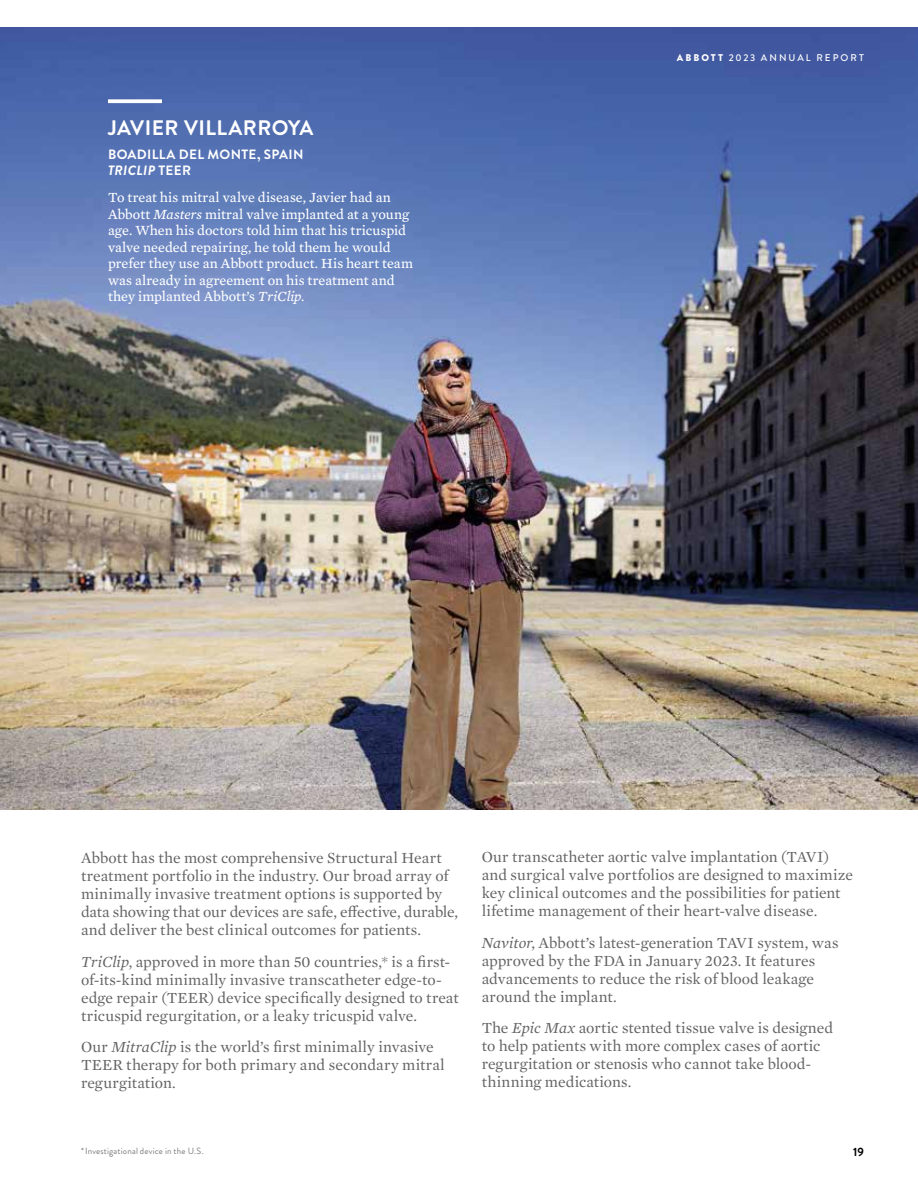
<style>
.page{position:relative;width:918px;height:1188px;background:#fff}
.page>*{position:absolute;margin:0;border:0;box-sizing:border-box;transform-origin:0 0}
.t1{font:700 21px "Brandon Grotesque";letter-spacing:.02em;color:#fff}
.t2{font:15.75px/18px "Mercury Text G1";color:#636363}
.t3{font:14.25px/16.5px "Mercury Text G3";color:#fff}
.t4{font:700 13.5px/16.5px "Brandon Grotesque";letter-spacing:.025em;color:#fff}
.t5{font:700 12px "Brandon Grotesque";color:#000}
.t6{font:500 9.75px "Brandon Grotesque";letter-spacing:.205em;color:#fff}
.t7{font:9px "Brandon Grotesque";letter-spacing:.02em;color:#7c7c7c}
.s1{font-style:italic}
.s2{font-weight:900}
</style>
<div class="page">
<img style="left:0;top:27px;width:918px;height:783px">
<svg style="left:108px;top:99px;width:54px;height:4px"></svg>
<h1 class="t1" style="left:108px;top:114px;width:207px">JAVIER VILLARROYA</h1>
<p class="t4" style="left:108px;top:146px;width:197px">BOADILLA DEL MONTE, SPAIN<br><span class="s1">TRICLIP</span> TEER</p>
<p class="t3" style="left:108px;top:189px;width:307px">To treat his mitral valve disease, Javier had an Abbott <span class="s1">Masters</span> mitral valve implanted at a young age. When his doctors told him that his tricuspid valve needed repairing, he told them he would prefer they use an Abbott product. His heart team was already in agreement on his treatment and they implanted Abbott’s <span class="s1">TriClip</span>.</p>
<p class="t6" style="left:677px;top:51px;width:188px"><span class="s2">ABBOTT</span> 2023 ANNUAL REPORT</p>
<p class="t2" style="left:81px;top:848px;width:379px">Abbott has the most comprehensive Structural Heart treatment portfolio in the industry. Our broad array of minimally invasive treatment options is supported by data showing that our devices are safe, effective, durable, and deliver the best clinical outcomes for patients.</p>
<p class="t2" style="left:81px;top:952px;width:379px"><span class="s1">TriClip</span>, approved in more than 50 countries,* is a first&shy;of-its-kind minimally invasive transcatheter edge-to&shy;edge repair (TEER) device specifically designed to treat tricuspid regurgitation, or a leaky tricuspid valve.</p>
<p class="t2" style="left:81px;top:1037px;width:365px">Our <span class="s1">MitraClip</span> is the world’s first minimally invasive<br>TEER therapy for both primary and secondary mitral regurgitation.</p>
<p class="t7" style="left:81px;top:1145px;width:124px">* Investigational device in the U.S.</p>
<p class="t2" style="left:482px;top:847px;width:373px">Our transcatheter aortic valve implantation (TAVI) and surgical valve portfolios are designed to maximize key clinical outcomes and the possibilities for patient lifetime management of their heart-valve disease.</p>
<p class="t2" style="left:482px;top:933px;width:358px"><span class="s1">Navitor</span>, Abbott’s latest-generation TAVI system, was approved by the FDA in January 2023. It features advancements to reduce the risk of blood leakage around the implant.</p>
<p class="t2" style="left:482px;top:1018px;width:353px">The <span class="s1">Epic Max</span> aortic stented tissue valve is designed to help patients with more complex cases of aortic regurgitation or stenosis who cannot take blood&shy;thinning medications.</p>
<p class="t5" style="left:853px;top:1143px;width:12px">19</p>
</div>
